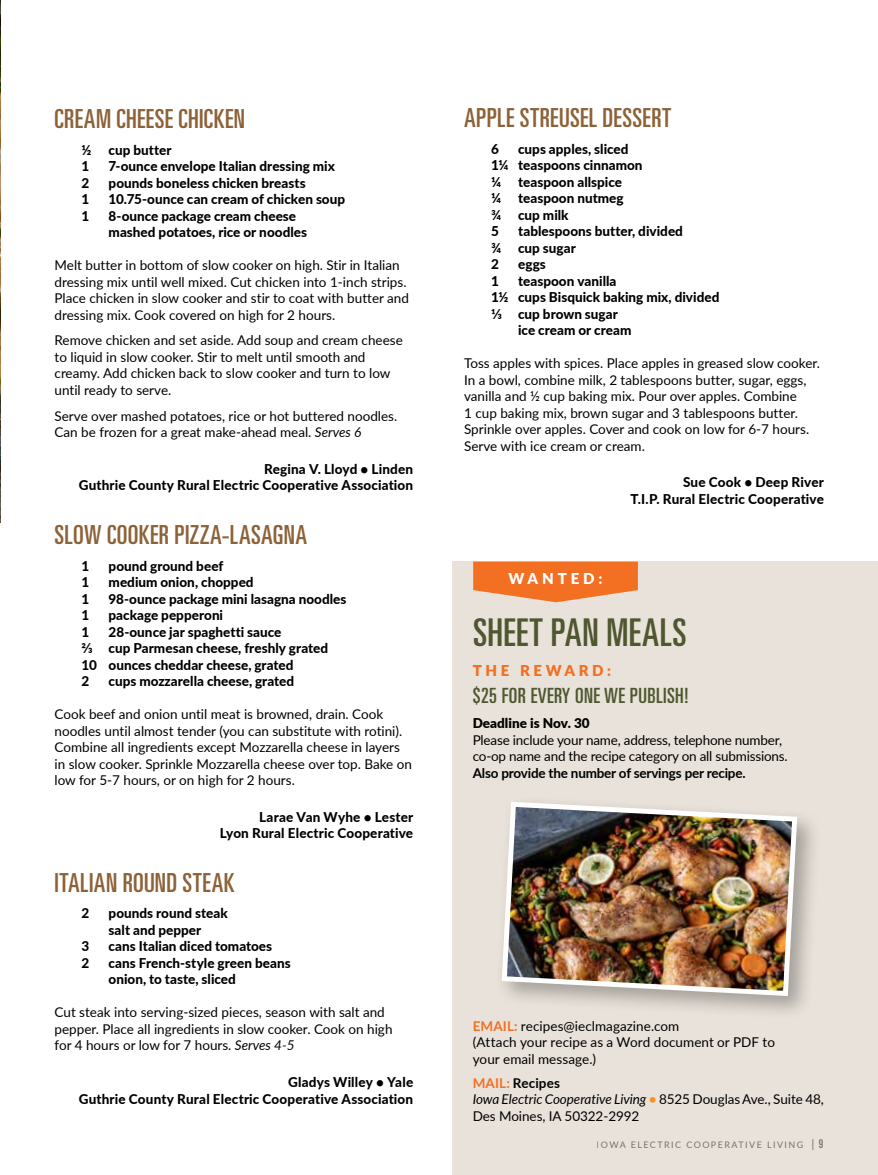
<style>
.page{position:relative;width:878px;height:1175px;background:#fff}
.page>*{position:absolute;margin:0;border:0;box-sizing:border-box;transform-origin:0 0}
.t1{font:ultra-condensed 38.25px "Univers";letter-spacing:.015em;color:#4e572f}
.t2{font:ultra-condensed 26.25px "Univers";letter-spacing:.02em;color:#8c6238}
.t3{font:ultra-condensed 21px "Univers";letter-spacing:.02em;color:#4e572f}
.t4{font:900 15px "Lato";letter-spacing:.24em;color:#f36f21}
.t5{font:900 15px "Lato";letter-spacing:.26em;color:#fff}
.t6{font:13.5px/16.5px "Lato";color:#000}
.t7{font:800 13.5px/16.5px "Lato";color:#000}
.t8{font:700 13.5px "Lato";letter-spacing:-.015em;color:#000}
.t9{font:900 13.5px "Lato";color:#000}
.t10{font:9px "Lato";letter-spacing:.16em;color:#808285}
.s1{font-style:italic}
.s2{font-weight:700;color:#f36f21}
.s3{font-weight:700}
.s4{font-weight:700;color:#f7941f}
.s5{font-size:12px}
.s6{font-family:"Univers";font-stretch:ultra-condensed;font-size:12px}
</style>
<div class="page">
<img style="left:0;top:0;width:1px;height:80px">
<hr style="left:0;top:80px;width:1px;height:442px;background:#000">
<div style="left:452px;top:561px;width:426px;height:613px;background:#e9e2da"></div>
<svg style="left:473px;top:561px;width:165px;height:41px"></svg>
<div style="left:495px;top:795px;width:326px;height:225px;background:#000;opacity:.3"></div>
<img style="left:499px;top:799px;width:300px;height:199px">
<h2 class="t2" style="left:55px;top:104px;width:192px">CREAM CHEESE CHICKEN</h2>
<p class="t7" style="left:82px;top:141px;width:11px">½</p>
<p class="t7" style="left:109px;top:141px;width:64px">cup butter</p>
<p class="t7" style="left:82px;top:157px;width:9px">1</p>
<p class="t7" style="left:109px;top:157px;width:228px">7-ounce envelope Italian dressing mix</p>
<p class="t7" style="left:82px;top:174px;width:9px">2</p>
<p class="t7" style="left:109px;top:174px;width:199px">pounds boneless chicken breasts</p>
<p class="t7" style="left:82px;top:190px;width:9px">1</p>
<p class="t7" style="left:109px;top:190px;width:238px">10.75-ounce can cream of chicken soup</p>
<p class="t7" style="left:82px;top:207px;width:9px">1</p>
<p class="t7" style="left:109px;top:207px;width:200px">8-ounce package cream cheese mashed potatoes, rice or noodles</p>
<p class="t6" style="left:55px;top:256px;width:356px">Melt butter in bottom of slow cooker on high. Stir in Italian dressing mix until well mixed. Cut chicken into 1-inch strips.<br>Place chicken in slow cooker and stir to coat with butter and dressing mix. Cook covered on high for 2 hours.</p>
<p class="t6" style="left:55px;top:332px;width:350px">Remove chicken and set aside. Add soup and cream cheese to liquid in slow cooker. Stir to melt until smooth and creamy. Add chicken back to slow cooker and turn to low until ready to serve.</p>
<p class="t6" style="left:55px;top:407px;width:344px">Serve over mashed potatoes, rice or hot buttered noodles.<br>Can be frozen for a great make-ahead meal. <span class="s1">Serves 6</span></p>
<p class="t7" style="left:79px;top:460px;width:336px;text-align:right">Regina V. Lloyd • Linden<br>Guthrie County Rural Electric Cooperative Association</p>
<h2 class="t2" style="left:55px;top:519px;width:254px">SLOW COOKER PIZZA-LASAGNA</h2>
<p class="t7" style="left:82px;top:557px;width:9px">1</p>
<p class="t7" style="left:109px;top:557px;width:116px">pound ground beef</p>
<p class="t7" style="left:82px;top:573px;width:9px">1</p>
<p class="t7" style="left:109px;top:573px;width:147px">medium onion, chopped</p>
<p class="t7" style="left:82px;top:590px;width:9px">1</p>
<p class="t7" style="left:109px;top:590px;width:239px">98-ounce package mini lasagna noodles</p>
<p class="t7" style="left:82px;top:606px;width:9px">1</p>
<p class="t7" style="left:109px;top:606px;width:116px">package pepperoni</p>
<p class="t7" style="left:82px;top:623px;width:9px">1</p>
<p class="t7" style="left:82px;top:623px;width:248px;text-indent:27px">28-ounce jar spaghetti sauce<br>2/3 cup Parmesan cheese, freshly grated<br>10 ounces cheddar cheese, grated<br>2</p>
<p class="t7" style="left:109px;top:672px;width:187px">cups mozzarella cheese, grated</p>
<p class="t6" style="left:55px;top:705px;width:359px">Cook beef and onion until meat is browned, drain. Cook noodles until almost tender (you can substitute with rotini).<br>Combine all ingredients except Mozzarella cheese in layers in slow cooker. Sprinkle Mozzarella cheese over top. Bake on low for 5-7 hours, or on high for 2 hours.</p>
<p class="t7" style="left:220px;top:808px;width:195px;text-align:right">Larae Van Wyhe • Lester<br>Lyon Rural Electric Cooperative</p>
<h2 class="t2" style="left:55px;top:867px;width:181px">ITALIAN ROUND STEAK</h2>
<p class="t7" style="left:82px;top:904px;width:9px">2</p>
<p class="t7" style="left:109px;top:904px;width:121px">pounds round steak salt and pepper</p>
<p class="t7" style="left:82px;top:937px;width:9px">3</p>
<p class="t7" style="left:109px;top:937px;width:165px">cans Italian diced tomatoes</p>
<p class="t7" style="left:82px;top:954px;width:9px">2</p>
<p class="t7" style="left:109px;top:954px;width:183px">cans French-style green beans onion, to taste, sliced</p>
<p class="t6" style="left:55px;top:1003px;width:339px">Cut steak into serving-sized pieces, season with salt and pepper. Place all ingredients in slow cooker. Cook on high for 4 hours or low for 7 hours. <span class="s1">Serves 4-5</span></p>
<p class="t7" style="left:79px;top:1073px;width:336px;text-align:right">Gladys Willey • Yale<br>Guthrie County Rural Electric Cooperative Association</p>
<h2 class="t2" style="left:464px;top:103px;width:209px">APPLE STREUSEL DESSERT</h2>
<p class="t7" style="left:491px;top:140px;width:9px">6</p>
<p class="t7" style="left:491px;top:140px;width:153px;text-indent:27px">cups apples, sliced<br>1¼ teaspoons cinnamon ¼</p>
<p class="t7" style="left:518px;top:173px;width:105px">teaspoon allspice</p>
<p class="t7" style="left:491px;top:189px;width:12px">¼</p>
<p class="t7" style="left:491px;top:189px;width:134px;text-indent:27px">teaspoon nutmeg ¾ cup milk<br>5</p>
<p class="t7" style="left:491px;top:222px;width:193px;text-indent:27px">tablespoons butter, divided ¾ cup sugar<br>2</p>
<p class="t7" style="left:518px;top:255px;width:29px">eggs</p>
<p class="t7" style="left:491px;top:272px;width:9px">1</p>
<p class="t7" style="left:518px;top:272px;width:100px">teaspoon vanilla</p>
<p class="t7" style="left:491px;top:288px;width:230px">1½ cups Bisquick baking mix, divided</p>
<p class="t7" style="left:491px;top:305px;width:128px">1/3 cup brown sugar</p>
<p class="t7" style="left:518px;top:321px;width:115px">ice cream or cream</p>
<p class="t6" style="left:464px;top:354px;width:357px">Toss apples with spices. Place apples in greased slow cooker.<br>In a bowl, combine milk, 2 tablespoons butter, sugar, eggs, vanilla and ½ cup baking mix. Pour over apples. Combine<br>1 cup baking mix, brown sugar and 3 tablespoons butter.<br>Sprinkle over apples. Cover and cook on low for 6-7 hours.<br>Serve with ice cream or cream.</p>
<p class="t7" style="left:630px;top:473px;width:195px;text-align:right">Sue Cook • Deep River<br>T.I.P. Rural Electric Cooperative</p>
<p class="t5" style="left:508px;top:567px;width:96px">WANTED:</p>
<h1 class="t1" style="left:473px;top:610px;width:215px">SHEET PAN MEALS</h1>
<p class="t4" style="left:472px;top:659px;width:140px">THE REWARD:</p>
<h3 class="t3" style="left:472px;top:683px;width:217px">$25 FOR EVERY ONE WE PUBLISH!</h3>
<p class="t9" style="left:472px;top:713px;width:118px">Deadline is Nov. 30</p>
<p class="t6" style="left:472px;top:730px;width:316px">Please include your name, address, telephone number, co-op name and the recipe category on all submissions.</p>
<p class="t8" style="left:472px;top:762px;width:274px">Also provide the number of servings per recipe.</p>
<p class="t6" style="left:472px;top:1017px;width:304px"><span class="s2">EMAIL:</span> recipes@ieclmagazine.com<br>(Attach your recipe as a Word document or PDF to your email message.)</p>
<p class="t6" style="left:472px;top:1074px;width:352px"><span class="s2">MAIL:</span> <span class="s3">Recipes<br></span><span class="s1">Iowa Electric Cooperative Living</span> <span class="s4">•</span> 8525 Douglas Ave., Suite 48,<br>Des Moines, IA 50322-2992</p>
<p class="t10" style="left:596px;top:1138px;width:228px">IOWA ELECTRIC COOPERATIVE LIVING <span class="s5">|</span> <span class="s6">9</span></p>
</div>
